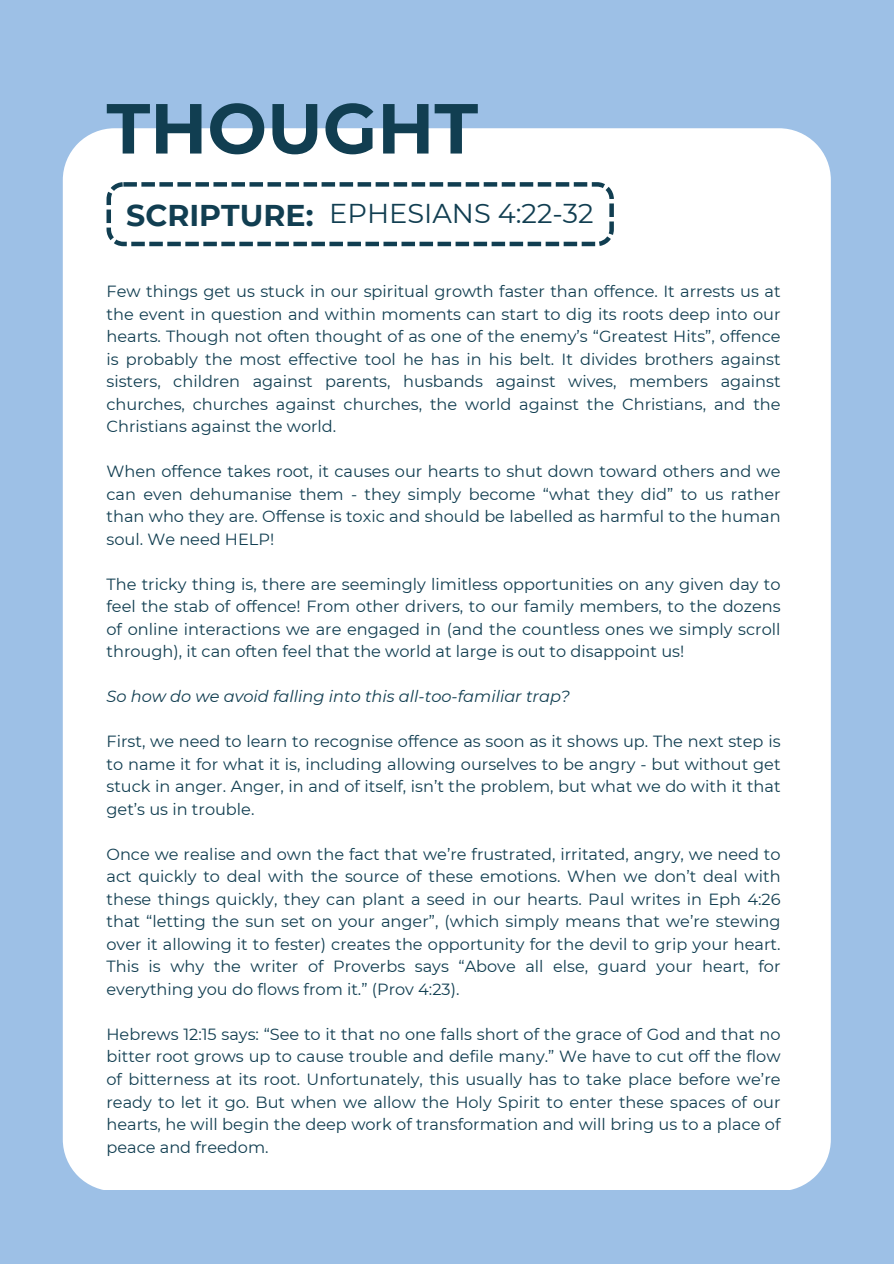
<style>
.page{position:relative;width:894px;height:1264px;background:#fff}
.page>*{position:absolute;margin:0;border:0;box-sizing:border-box;transform-origin:0 0}
.t1{font:700 70.65px "Montserrat";color:#113e51}
.t2{font:700 30px "Montserrat";color:#113e51}
.t3{font:27.15px "Montserrat";color:#113e51}
.t4{font:16.2px/22.5px "Montserrat";color:#113e51;text-align:justify}
.t5{font:italic 16.2px "Montserrat";color:#113e51}
</style>
<div class="page">
<div style="left:0;top:0;width:893px;height:1263px;background:#9dc0e6"></div>
<div style="left:63px;top:128px;width:767px;height:1061px;background:#fff"></div>
<svg style="left:106px;top:182px;width:507px;height:64px;background:#e4e9eb"></svg>
<p class="t1" style="left:106px;top:85px;width:373px">THOUGHT</p>
<p class="t2" style="left:126px;top:197px;width:189px">SCRIPTURE:</p>
<p class="t3" style="left:329px;top:197px;width:266px">EPHESIANS 4:22-32</p>
<h1 class="t4" style="left:106px;top:280px;width:675px">Few things get us stuck in our spiritual growth faster than offence. It arrests us at the event in question and within moments can start to dig its roots deep into our hearts. Though not often thought of as one of the enemy’s “Greatest Hits”, offence is probably the most effective tool he has in his belt. It divides brothers against sisters, children against parents, husbands against wives, members against churches, churches against churches, the world against the Christians, and the Christians against the world.</h1>
<h2 class="t4" style="left:106px;top:460px;width:675px">When offence takes root, it causes our hearts to shut down toward others and we can even dehumanise them - they simply become “what they did” to us rather than who they are. Offense is toxic and should be labelled as harmful to the human soul. We need HELP!</h2>
<p class="t4" style="left:106px;top:572px;width:675px">The tricky thing is, there are seemingly limitless opportunities on any given day to feel the stab of offence! From other drivers, to our family members, to the dozens of online interactions we are engaged in (and the countless ones we simply scroll through), it can often feel that the world at large is out to disappoint us!</p>
<p class="t5" style="left:106px;top:686px;width:465px">So how do we avoid falling into this all-too-familiar trap?</p>
<p class="t4" style="left:106px;top:730px;width:675px">First, we need to learn to recognise offence as soon as it shows up. The next step is to name it for what it is, including allowing ourselves to be angry - but without get stuck in anger. Anger, in and of itself, isn’t the problem, but what we do with it that get’s us in trouble.</p>
<p class="t4" style="left:106px;top:842px;width:675px">Once we realise and own the fact that we’re frustrated, irritated, angry, we need to act quickly to deal with the source of these emotions. When we don’t deal with these things quickly, they can plant a seed in our hearts. Paul writes in Eph 4:26 that “letting the sun set on your anger”, (which simply means that we’re stewing over it allowing it to fester) creates the opportunity for the devil to grip your heart.<br>This is why the writer of Proverbs says “Above all else, guard your heart, for everything you do flows from it.” (Prov 4:23).</p>
<p class="t4" style="left:106px;top:1022px;width:675px">Hebrews 12:15 says: “See to it that no one falls short of the grace of God and that no bitter root grows up to cause trouble and defile many.” We have to cut off the flow of bitterness at its root. Unfortunately, this usually has to take place before we’re ready to let it go. But when we allow the Holy Spirit to enter these spaces of our hearts, he will begin the deep work of transformation and will bring us to a place of peace and freedom.</p>
</div>
